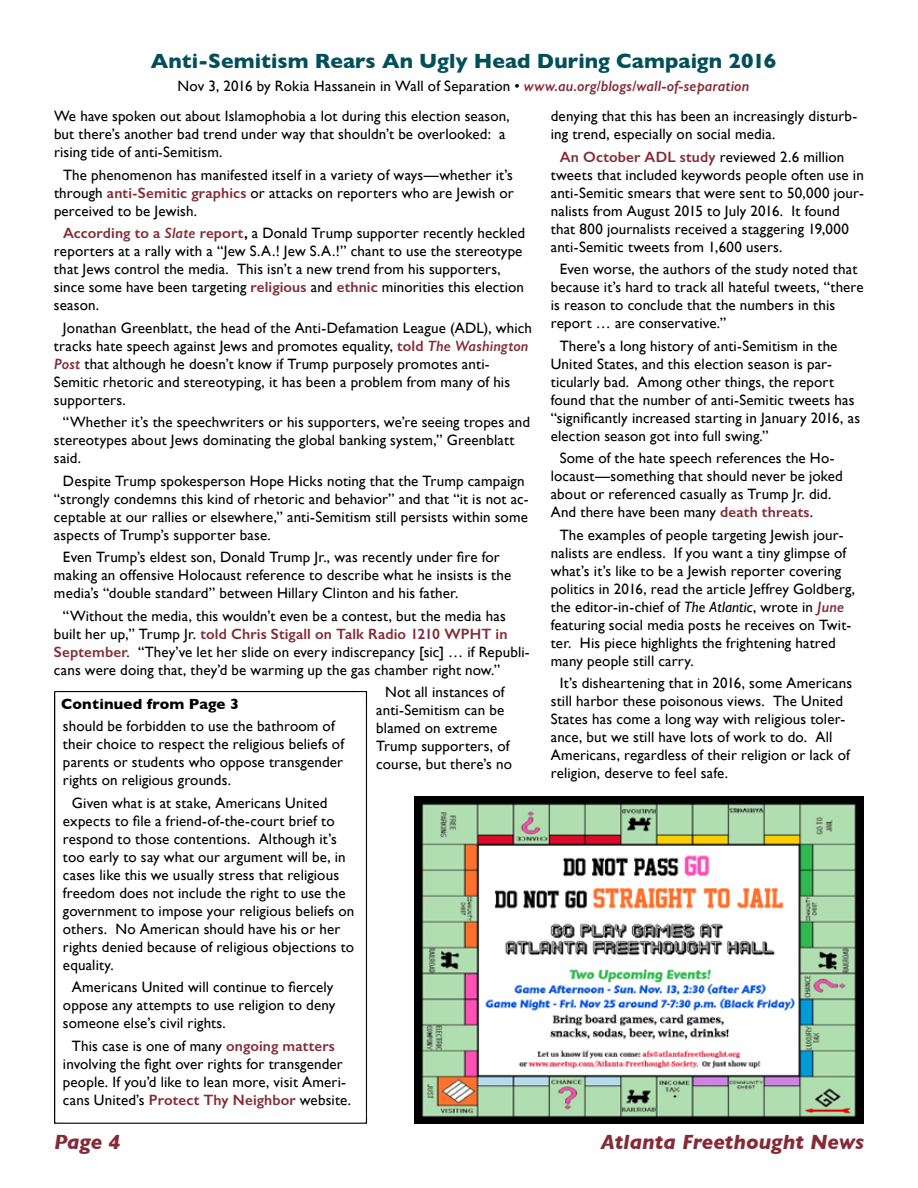
<style>
.page{position:relative;width:918px;height:1188px;background:#fff}
.page>*{position:absolute;margin:0;border:0;box-sizing:border-box;transform-origin:0 0}
.t1{font:700 21px "Gill Sans";letter-spacing:.005em;color:#004f5a}
.t2{font:italic 700 21px "Gill Sans";color:#842b37}
.t3{font:15px/18px "Gill Sans";letter-spacing:.01em;color:#000}
.t4{font:700 15px "Gill Sans";letter-spacing:.01em;color:#000}
.s1{font-weight:600;font-style:italic;color:#842b37}
.s2{font-weight:600;color:#842b37}
.s3{font-weight:600}
.s4{font-style:italic}
</style>
<div class="page">
<img style="left:414px;top:797px;width:450px;height:326px">
<h1 class="t1" style="left:151px;top:45px;width:627px">Anti-Semitism Rears An Ugly Head During Campaign 2016</h1>
<p class="t3" style="left:178px;top:77px;width:573px">Nov 3, 2016 by Rokia Hassanein in Wall of Separation • <span class="s1">www.au.org/blogs/wall-of-separation</span></p>
<p class="t3" style="left:54px;top:107px;width:457px">We have spoken out about Islamophobia a lot during this election season, but there’s another bad trend under way that shouldn’t be overlooked: a rising tide of anti-Semitism.</p>
<p class="t3" style="left:54px;top:166px;width:461px;text-align:justify;text-indent:9px">The phenomenon has manifested itself in a variety of ways—whether it’s through <span class="s2">anti-Semitic graphics</span> or attacks on reporters who are Jewish or perceived to be Jewish.</p>
<p class="t3" style="left:54px;top:224px;width:473px;text-indent:9px"><span class="s2">According to a</span> <span class="s1">Slate</span> <span class="s2">report</span><span class="s3">,</span> a Donald Trump supporter recently heckled reporters at a rally with a “Jew S.A.! Jew S.A.!” chant to use the stereotype that Jews control the media. This isn’t a new trend from his supporters, since some have been targeting <span class="s2">religious</span> and <span class="s2">ethnic</span> minorities this election season.</p>
<p class="t3" style="left:54px;top:319px;width:480px;text-indent:9px">Jonathan Greenblatt, the head of the Anti-Defamation League (ADL), which tracks hate speech against Jews and promotes equality, <span class="s2">told</span> <span class="s1">The Washington Post</span> that although he doesn’t know if Trump purposely promotes anti-Semitic rhetoric and stereotyping, it has been a problem from many of his supporters.</p>
<p class="t3" style="left:54px;top:413px;width:478px;text-indent:9px">“Whether it’s the speechwriters or his supporters, we’re seeing tropes and stereotypes about Jews dominating the global banking system,” Greenblatt said.</p>
<p class="t3" style="left:54px;top:472px;width:476px;text-indent:9px">Despite Trump spokesperson Hope Hicks noting that the Trump campaign “strongly condemns this kind of rhetoric and behavior” and that “it is not ac&shy;ceptable at our rallies or elsewhere,” anti-Semitism still persists within some aspects of Trump’s supporter base.</p>
<p class="t3" style="left:54px;top:548px;width:459px;text-indent:9px">Even Trump’s eldest son, Donald Trump Jr., was recently under fire for making an offensive Holocaust reference to describe what he insists is the media’s “double standard” between Hillary Clinton and his father.</p>
<p class="t3" style="left:54px;top:607px;width:477px;text-indent:9px">“Without the media, this wouldn’t even be a contest, but the media has built her up,” Trump Jr. <span class="s2">told Chris Stigall on Talk Radio 1210 WPHT in September</span>. “They’ve let her slide on every indiscrepancy [sic] … if Republi&shy;cans were doing that, they’d be warming up the gas chamber right now.”</p>
<p class="t3" style="left:376px;top:683px;width:137px;text-indent:9px">Not all instances of anti-Semitism can be blamed on extreme<br>Trump supporters, of course, but there’s no</p>
<p class="t4" style="left:61px;top:692px;width:179px">Continued from Page 3</p>
<p class="t3" style="left:63px;top:717px;width:283px">should be forbidden to use the bathroom of their choice to respect the religious beliefs of parents or students who oppose transgender rights on religious grounds.</p>
<p class="t3" style="left:63px;top:794px;width:293px;text-indent:9px">Given what is at stake, Americans United expects to file a friend-of-the-court brief to respond to those contentions. Although it’s too early to say what our argument will be, in cases like this we usually stress that religious freedom does not include the right to use the government to impose your religious beliefs on others. No American should have his or her rights denied because of religious objections to equality.</p>
<p class="t3" style="left:63px;top:978px;width:274px;text-indent:9px">Americans United will continue to fiercely oppose any attempts to use religion to deny someone else’s civil rights.</p>
<p class="t3" style="left:63px;top:1037px;width:290px;text-align:center">This case is one of many <span class="s2">ongoing matters </span>involving the fight over rights for transgender people. If you’d like to lean more, visit Ameri&shy;cans United’s <span class="s2">Protect Thy Neighbor</span> website.</p>
<p class="t3" style="left:551px;top:107px;width:308px">denying that this has been an increasingly disturb&shy;ing trend, especially on social media.</p>
<p class="t3" style="left:551px;top:148px;width:315px;text-indent:9px"><span class="s2">An October ADL study</span> reviewed 2.6 million tweets that included keywords people often use in anti-Semitic smears that were sent to 50,000 jour&shy;nalists from August 2015 to July 2016. It found that 800 journalists received a staggering 19,000 anti-Semitic tweets from 1,600 users.</p>
<p class="t3" style="left:551px;top:260px;width:314px;text-indent:9px">Even worse, the authors of the study noted that because it’s hard to track all hateful tweets, “there is reason to conclude that the numbers in this report … are conservative.”</p>
<p class="t3" style="left:551px;top:337px;width:311px;text-indent:9px">There’s a long history of anti-Semitism in the United States, and this election season is par&shy;ticularly bad. Among other things, the report found that the number of anti-Semitic tweets has “significantly increased starting in January 2016, as election season got into full swing.”</p>
<p class="t3" style="left:551px;top:449px;width:294px;text-indent:9px">Some of the hate speech references the Ho&shy;locaust—something that should never be joked about or referenced casually as Trump Jr. did.<br>And there have been many <span class="s2">death threats</span>.</p>
<p class="t3" style="left:551px;top:526px;width:306px;text-indent:9px">The examples of people targeting Jewish jour&shy;nalists are endless. If you want a tiny glimpse of what’s it’s like to be a Jewish reporter covering politics in 2016, read the article Jeffrey Goldberg, the editor-in-chief of <span class="s4">The Atlantic</span>, wrote in <span class="s1">June </span>featuring social media posts he receives on Twit&shy;ter. His piece highlights the frightening hatred many people still carry.</p>
<p class="t3" style="left:551px;top:674px;width:303px;text-indent:9px">It’s disheartening that in 2016, some Americans still harbor these poisonous views. The United States has come a long way with religious toler&shy;ance, but we still have lots of work to do. All Americans, regardless of their religion or lack of religion, deserve to feel safe.</p>
<h1 class="t2" style="left:54px;top:1129px;width:68px">Page 4</h1>
<h1 class="t2" style="left:601px;top:1129px;width:265px">Atlanta Freethought News</h1>
</div>
